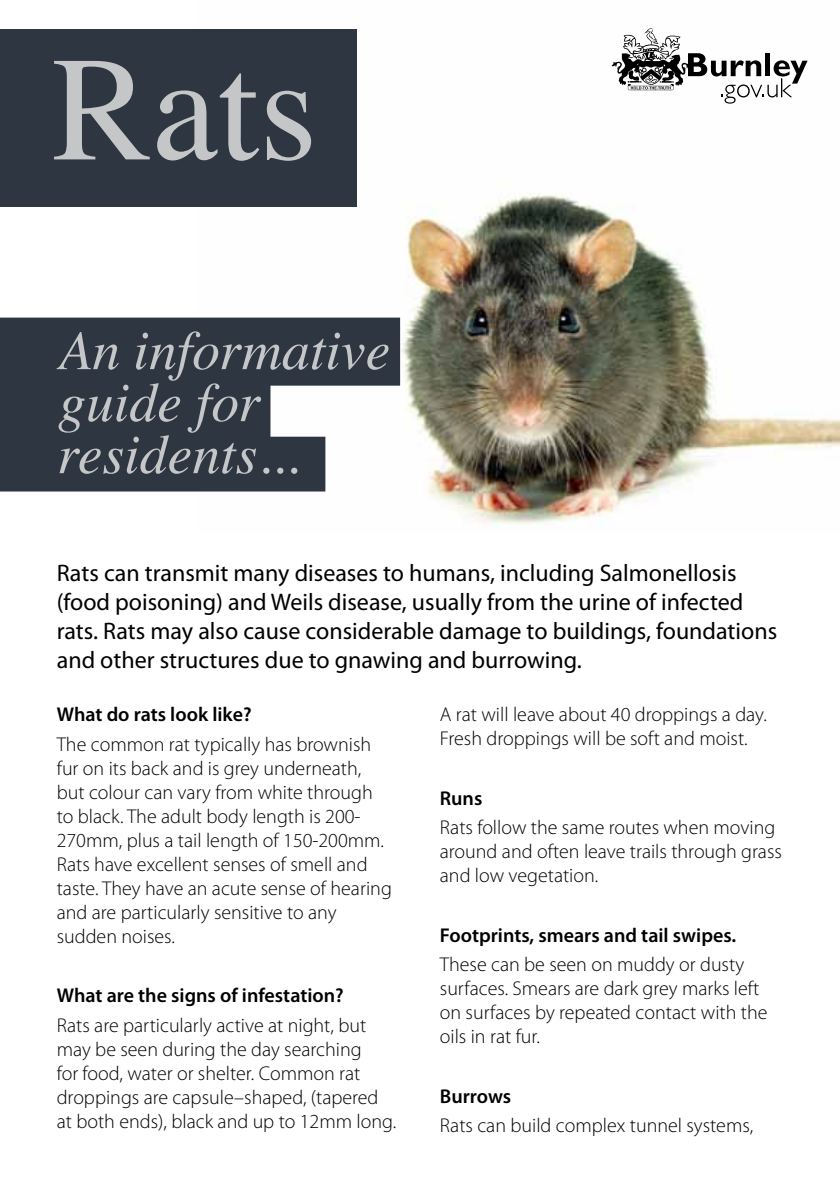
<style>
.page{position:relative;width:840px;height:1191px;background:#fff}
.page>*{position:absolute;margin:0;border:0;box-sizing:border-box;transform-origin:0 0}
.t1{font:148.8px "Times";color:#c4c6c8}
.t2{font:italic 55.6px/52px "Times";color:#c4c6c8}
.t3{font:24px/28.8px "Myriad Pro";color:#000}
.t4{font:300 20px/24px "Myriad Pro";color:#000}
.t5{font:600 20px "Myriad Pro";color:#000}
</style>
<div class="page">
<img style="left:198px;top:29px;width:641px;height:497px">
<div style="left:0;top:29px;width:356px;height:178px;background:#2e3642"></div>
<svg style="left:0;top:317px;width:400px;height:174px;fill:#2e3642"></svg>
<svg style="left:611px;top:28px;width:196px;height:76px"></svg>
<h1 class="t1" style="left:52px;top:-30px;width:266px">Rats</h1>
<h2 class="t2" style="left:58px;top:321px;width:333px">An informative guide for residents...</h2>
<p class="t3" style="left:57px;top:559px;width:721px">Rats can transmit many diseases to humans, including Salmonellosis (food poisoning) and Weils disease, usually from the urine of infected rats. Rats may also cause considerable damage to buildings, foundations and other structures due to gnawing and burrowing.</p>
<p class="t5" style="left:57px;top:703px;width:196px">What do rats look like?</p>
<p class="t4" style="left:57px;top:732px;width:336px">The common rat typically has brownish fur on its back and is grey underneath, but colour can vary from white through to black. The adult body length is 200- 270mm, plus a tail length of 150-200mm.<br>Rats have excellent senses of smell and taste. They have an acute sense of hearing and are particularly sensitive to any sudden noises.</p>
<p class="t4" style="left:439px;top:703px;width:328px">A rat will leave about 40 droppings a day.<br>Fresh droppings will be soft and moist.</p>
<p class="t5" style="left:439px;top:787px;width:44px">Runs</p>
<p class="t4" style="left:439px;top:816px;width:343px">Rats follow the same routes when moving around and often leave trails through grass and low vegetation.</p>
<p class="t5" style="left:439px;top:924px;width:298px">Footprints, smears and tail swipes.</p>
<p class="t4" style="left:439px;top:953px;width:329px">These can be seen on muddy or dusty surfaces. Smears are dark grey marks left on surfaces by repeated contact with the oils in rat fur.</p>
<p class="t5" style="left:57px;top:984px;width:288px">What are the signs of infestation?</p>
<p class="t4" style="left:57px;top:1013px;width:341px">Rats are particularly active at night, but may be seen during the day searching<br>for food, water or shelter. Common rat droppings are capsule–shaped, (tapered at both ends), black and up to 12mm long.</p>
<p class="t5" style="left:439px;top:1085px;width:73px">Burrows</p>
<p class="t4" style="left:439px;top:1114px;width:314px">Rats can build complex tunnel systems,</p>
</div>
